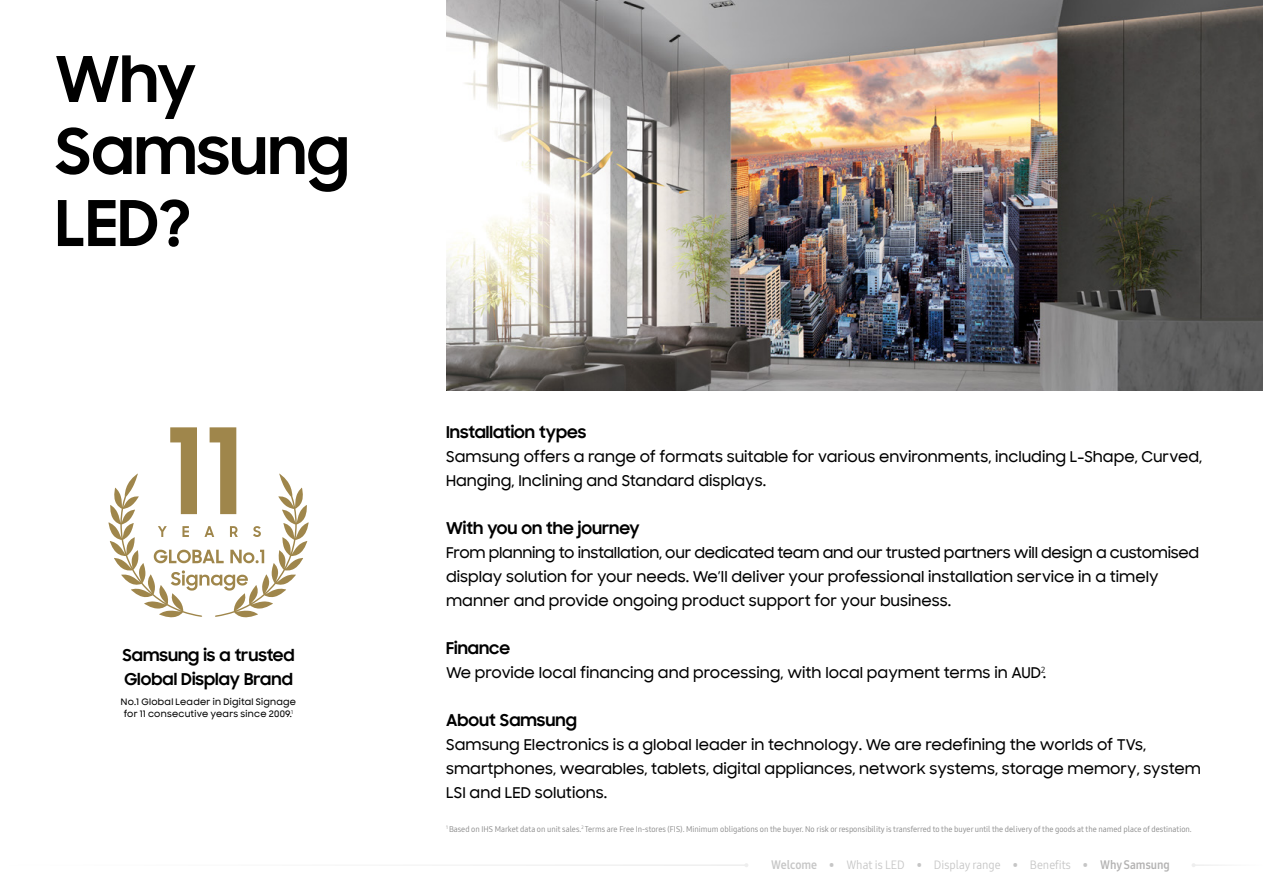
<style>
.page{position:relative;width:1263px;height:893px;background:#fff}
.page>*{position:absolute;margin:0;border:0;box-sizing:border-box;transform-origin:0 0}
.t1{font:700 63px/72px "Samsung Sharp Sans";color:#000}
.t2{font:700 16.5px/24px "Samsung Sharp Sans";color:#000}
.t3{font:500 15px/24px "Samsung Sharp Sans";color:#000}
.t4{font:12px "Samsung One 400 C";color:#c6c6c6}
.t5{font:500 9px/12px "Samsung Sharp Sans";letter-spacing:.03em;color:#000;text-align:center}
.t6{font:8.25px "Samsung One 400 C";color:#878787}
.s1{font-family:"Samsung One 700 C"}
.s2{font-family:"Samsung One 700 C";color:#b3b2b2}
</style>
<div class="page">
<hr style="left:1193px;top:864px;width:70px;height:2px;background:#c6c6c6">
<hr style="left:0;top:864px;width:746px;height:2px;background:#c6c6c6">
<svg style="left:744px;top:863px;width:4px;height:4px"></svg>
<img style="left:446px;top:0;width:817px;height:390px">
<svg style="left:108px;top:427px;width:201px;height:191px"></svg>
<h1 class="t1" style="left:55px;top:40px;width:296px">Why<br>Samsung<br>LED?</h1>
<p class="t2" style="left:122px;top:642px;width:174px">Samsung is a trusted<br>Global Display Brand</p>
<p class="t5" style="left:121px;top:696px;width:177px">No.1 Global Leader in Digital Signage for 11 consecutive years since 2009.<sup>1</sup></p>
<p class="t2" style="left:446px;top:419px;width:142px">Installation types</p>
<p class="t3" style="left:446px;top:444px;width:757px">Samsung offers a range of formats suitable for various environments, including L-Shape, Curved,<br>Hanging, Inclining and Standard displays.</p>
<p class="t2" style="left:446px;top:515px;width:195px">With you on the journey</p>
<p class="t3" style="left:446px;top:540px;width:754px">From planning to installation, our dedicated team and our trusted partners will design a customised display solution for your needs. We’ll deliver your professional installation service in a timely manner and provide ongoing product support for your business.</p>
<p class="t2" style="left:446px;top:635px;width:65px">Finance</p>
<p class="t3" style="left:446px;top:660px;width:602px">We provide local financing and processing, with local payment terms in AUD<sup>2</sup>.</p>
<p class="t2" style="left:446px;top:707px;width:132px">About Samsung</p>
<p class="t3" style="left:446px;top:732px;width:756px">Samsung Electronics is a global leader in technology. We are redefining the worlds of TVs, smartphones, wearables, tablets, digital appliances, network systems, storage memory, system<br>LSI and LED solutions.</p>
<p class="t6" style="left:446px;top:824px;width:747px"><sup>1</sup> Based on IHS Market data on unit sales.<sup>2</sup> Terms are Free In-stores (FIS). Minimum obligations on the buyer. No risk or responsibility is transferred to the buyer until the delivery of the goods at the named place of destination.</p>
<p class="t4" style="left:771px;top:857px;width:400px"><span class="s1">Welcome</span> • What is LED • Display range • Benefits • <span class="s2">Why Samsung</span></p>
</div>
